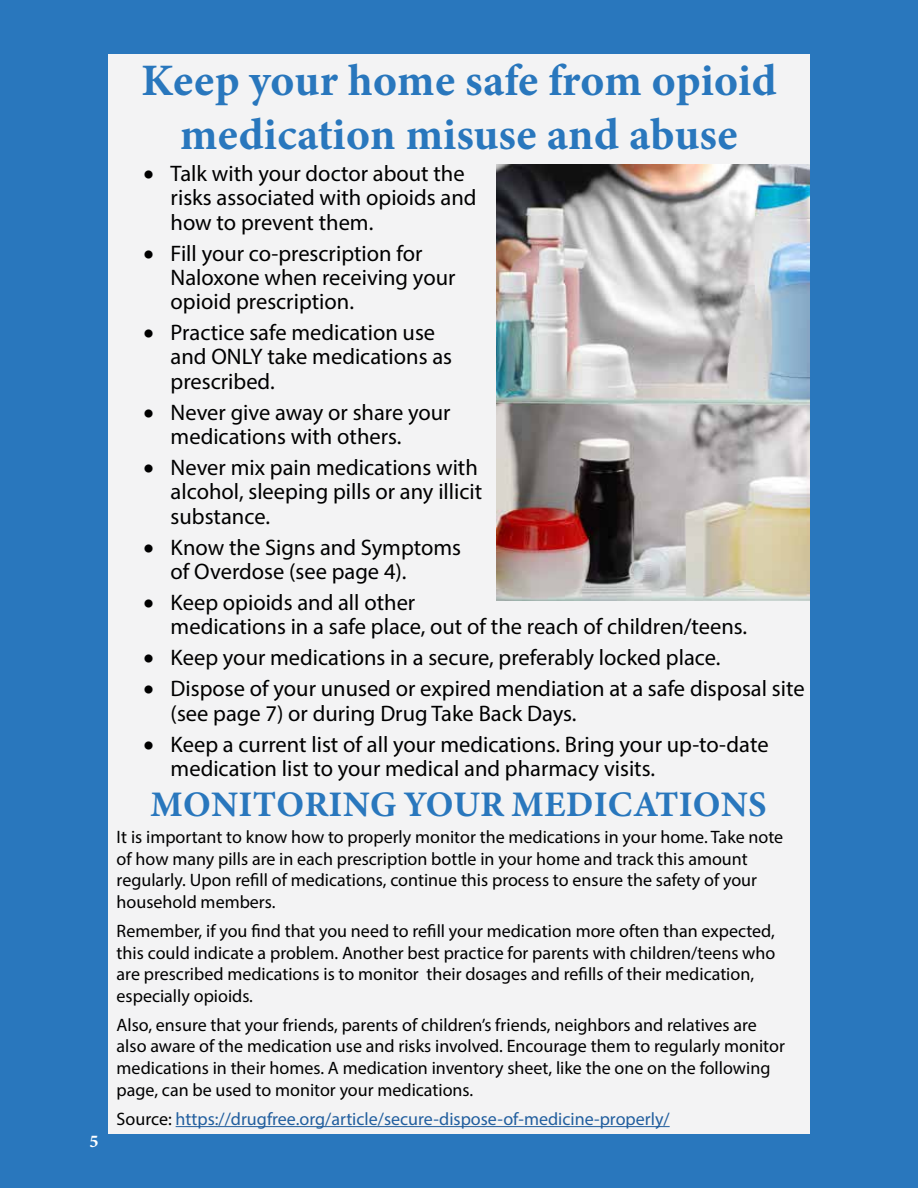
<style>
.page{position:relative;width:918px;height:1188px;background:#2977bd}
.page>*{position:absolute;margin:0;border:0;box-sizing:border-box;transform-origin:0 0}
.t1{font:45px/54px "Minion Variable Concept";letter-spacing:.02em;color:#2977bd;text-align:center}
.t2{font:36px "Minion Variable Concept";letter-spacing:.02em;color:#2977bd}
.t3{font:22.5px/24.3px "Myriad Pro";color:#000}
.t4{font:18px/21.6px "Myriad Pro";color:#000}
.t5{font:18px "Myriad Pro";color:#215e9e}
.t6{font:18px "Minion Variable Concept";color:#fff}
.s1{color:#000}
</style>
<div class="page">
<div style="left:108px;top:54px;width:702px;height:1080px;background:#f3f3f4"></div>
<img style="left:497px;top:164px;width:313px;height:436px">
<hr style="left:176px;top:1126px;width:494px;height:1px;background:#215e9e">
<p class="t6" style="left:89px;top:1128px;width:10px">5</p>
<h1 class="t1" style="left:141px;top:53px;width:636px">Keep your home safe from opioid medication misuse and abuse</h1>
<p class="t3" style="left:171px;top:161px;width:307px;text-indent:-27px">• Talk with your doctor about the risks associated with opioids and how to prevent them.</p>
<p class="t3" style="left:171px;top:241px;width:286px;text-indent:-27px">• Fill your co-prescription for<br>Naloxone when receiving your opioid prescription.</p>
<p class="t3" style="left:171px;top:320px;width:283px;text-indent:-27px">• Practice safe medication use and ONLY take medications as prescribed.</p>
<p class="t3" style="left:171px;top:400px;width:281px;text-indent:-27px">• Never give away or share your medications with others.</p>
<p class="t3" style="left:171px;top:455px;width:313px;text-indent:-27px">• Never mix pain medications with alcohol, sleeping pills or any illicit substance.</p>
<p class="t3" style="left:171px;top:535px;width:292px;text-indent:-27px">• Know the Signs and Symptoms of Overdose (see page 4).</p>
<p class="t3" style="left:171px;top:590px;width:578px;text-indent:-27px">• Keep opioids and all other<br>medications in a safe place, out of the reach of children/teens.</p>
<p class="t3" style="left:144px;top:645px;width:578px">• Keep your medications in a secure, preferably locked place.</p>
<p class="t3" style="left:171px;top:676px;width:636px;text-indent:-27px">• Dispose of your unused or expired mendiation at a safe disposal site (see page 7) or during Drug Take Back Days.</p>
<p class="t3" style="left:171px;top:732px;width:599px;text-indent:-27px">• Keep a current list of all your medications. Bring your up-to-date medication list to your medical and pharmacy visits.</p>
<h2 class="t2" style="left:151px;top:779px;width:617px">MONITORING YOUR MEDICATIONS</h2>
<p class="t4" style="left:117px;top:826px;width:668px">It is important to know how to properly monitor the medications in your home. Take note of how many pills are in each prescription bottle in your home and track this amount regularly. Upon refill of medications, continue this process to ensure the safety of your household members.</p>
<p class="t4" style="left:117px;top:920px;width:660px">Remember, if you find that you need to refill your medication more often than expected, this could indicate a problem. Another best practice for parents with children/teens who are prescribed medications is to monitor their dosages and refills of their medication, especially opioids.</p>
<p class="t4" style="left:117px;top:1014px;width:670px">Also, ensure that your friends, parents of children’s friends, neighbors and relatives are also aware of the medication use and risks involved. Encourage them to regularly monitor medications in their homes. A medication inventory sheet, like the one on the following page, can be used to monitor your medications.</p>
<p class="t5" style="left:117px;top:1108px;width:555px"><span class="s1">Source:</span> https://drugfree.org/article/secure-dispose-of-medicine-properly/</p>
</div>
